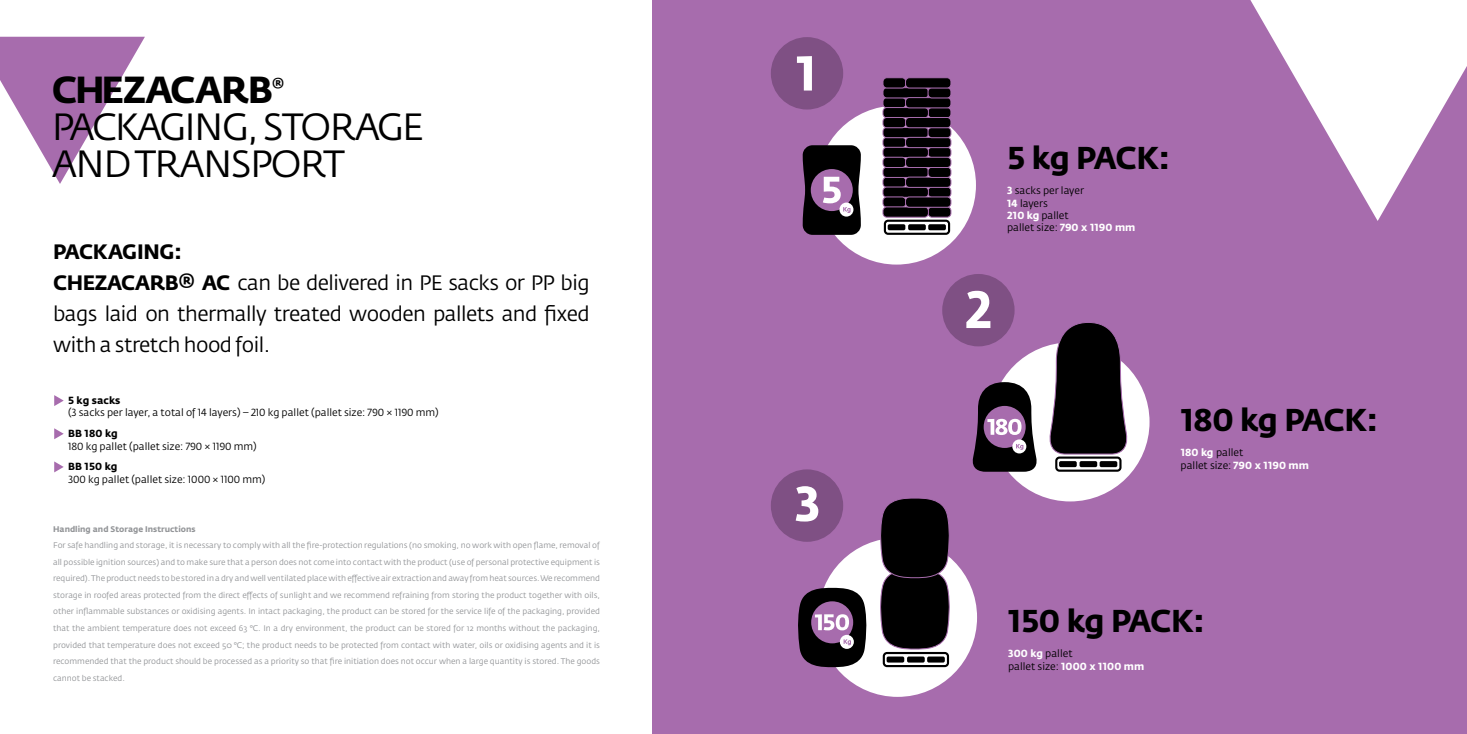
<style>
.page{position:relative;width:1467px;height:734px;background:#fff}
.page>*{position:absolute;margin:0;border:0;box-sizing:border-box;transform-origin:0 0}
.t1{font:37.5px/37.2px "Fedra Sans Std";letter-spacing:-.04em;color:#000}
.t2{font:700 37.25px "Fedra Sans Std";letter-spacing:-.045em;color:#000}
.t3{font:700 31.25px "Fedra Sans Std";letter-spacing:-.035em;color:#000}
.t4{font:20.62px/31px "Fedra Sans Std";letter-spacing:-.025em;color:#000}
.t5{font:700 15.25px "Fedra Sans Std";color:#000}
.t6{font:10.25px/12.4px "Fedra Sans Std";color:#000}
.t7{font:700 10.25px "Fedra Sans Std";color:#000}
.t8{font:8.12px/16.6px "Fedra Sans Std";color:#939598;text-align:justify}
.t9{font:700 8.12px "Fedra Sans Std";color:#939598}
.s1{font-weight:700}
.s2{font-weight:700;color:#fff}
</style>
<div class="page">
<svg style="left:0;top:37px;width:145px;height:147px"></svg>
<div style="left:652px;top:0;width:815px;height:733px;background:#a76cad"></div>
<div style="left:771px;top:37px;width:72px;height:72px;background:#7f5084;border-radius:50%"></div>
<svg style="left:797px;top:56px;width:15px;height:34px"></svg>
<div style="left:817px;top:106px;width:159px;height:158px;background:#fff;border-radius:50%"></div>
<svg style="left:803px;top:145px;width:58px;height:90px;background:#413443"></svg>
<svg style="left:882px;top:77px;width:70px;height:158px;background:#2a212b"></svg>
<div style="left:942px;top:274px;width:73px;height:72px;background:#7f5084;border-radius:50%"></div>
<svg style="left:966px;top:291px;width:24px;height:37px"></svg>
<div style="left:991px;top:342px;width:158px;height:159px;background:#fff;border-radius:50%"></div>
<svg style="left:1047px;top:322px;width:82px;height:149px"></svg>
<svg style="left:972px;top:382px;width:65px;height:89px"></svg>
<div style="left:818px;top:538px;width:159px;height:158px;background:#fff;border-radius:50%"></div>
<svg style="left:878px;top:498px;width:73px;height:169px"></svg>
<svg style="left:798px;top:587px;width:69px;height:80px"></svg>
<div style="left:771px;top:469px;width:72px;height:72px;background:#7f5084;border-radius:50%"></div>
<svg style="left:796px;top:486px;width:22px;height:35px"></svg>
<svg style="left:1250px;top:0;width:217px;height:221px;fill:#fff"></svg>
<svg style="left:54px;top:395px;width:10px;height:11px"></svg>
<svg style="left:54px;top:428px;width:10px;height:11px"></svg>
<svg style="left:54px;top:461px;width:10px;height:11px"></svg>
<h2 class="t2" style="left:52px;top:66px;width:223px">CHEZACARB</h2>
<h3 class="t5" style="left:272px;top:75px;width:14px">®</h3>
<h1 class="t1" style="left:52px;top:108px;width:374px">PACKAGING, STORAGE<br>AND TRANSPORT</h1>
<h3 class="t4" style="left:53px;top:236px;width:538px"><span class="s1">PACKAGING:<br>CHEZACARB® AC</span> can be delivered in PE sacks or PP big bags laid on thermally treated wooden pallets and fixed with a stretch hood foil.</h3>
<p class="t7" style="left:68px;top:394px;width:54px">5 kg sacks</p>
<p class="t6" style="left:68px;top:406px;width:372px">(3 sacks per layer, a total of 14 layers) – 210 kg pallet (pallet size: 790 × 1190 mm)</p>
<p class="t7" style="left:68px;top:427px;width:51px">BB 180 kg</p>
<p class="t6" style="left:68px;top:440px;width:190px">180 kg pallet (pallet size: 790 × 1190 mm)</p>
<p class="t7" style="left:68px;top:460px;width:51px">BB 150 kg</p>
<p class="t6" style="left:68px;top:473px;width:199px">300 kg pallet (pallet size: 1000 × 1100 mm)</p>
<p class="t9" style="left:53px;top:523px;width:144px">Handling and Storage Instructions</p>
<p class="t8" style="left:53px;top:537px;width:548px">For safe handling and storage, it is necessary to comply with all the fire-protection regulations (no smoking, no work with open flame, removal of all possible ignition sources) and to make sure that a person does not come into contact with the product (use of personal protective equipment is required). The product needs to be stored in a dry and well ventilated place with effective air extraction and away from heat sources. We recommend storage in roofed areas protected from the direct effects of sunlight and we recommend refraining from storing the product together with oils, other inflammable substances or oxidising agents. In intact packaging, the product can be stored for the service life of the packaging, provided that the ambient temperature does not exceed 63 °C. In a dry environment, the product can be stored for 12 months without the packaging, provided that temperature does not exceed 50 °C; the product needs to be protected from contact with water, oils or oxidising agents and it is recommended that the product should be processed as a priority so that fire initiation does not occur when a large quantity is stored. The goods cannot be stacked.</p>
<h3 class="t3" style="left:1007px;top:139px;width:164px">5 kg PACK:</h3>
<p class="t6" style="left:1007px;top:184px;width:130px"><span class="s2">3</span> sacks per layer<br><span class="s2">14</span> layers<br><span class="s2">210 kg</span> pallet<br>pallet size: <span class="s2">790 x 1190 mm</span></p>
<h3 class="t3" style="left:1181px;top:401px;width:199px">180 kg PACK:</h3>
<p class="t6" style="left:1181px;top:446px;width:130px"><span class="s2">180 kg</span> pallet<br>pallet size: <span class="s2">790 x 1190 mm</span></p>
<h3 class="t3" style="left:1008px;top:601px;width:198px">150 kg PACK:</h3>
<p class="t6" style="left:1008px;top:647px;width:138px"><span class="s2">300 kg</span> pallet<br>pallet size: <span class="s2">1000 x 1100 mm</span></p>
</div>
